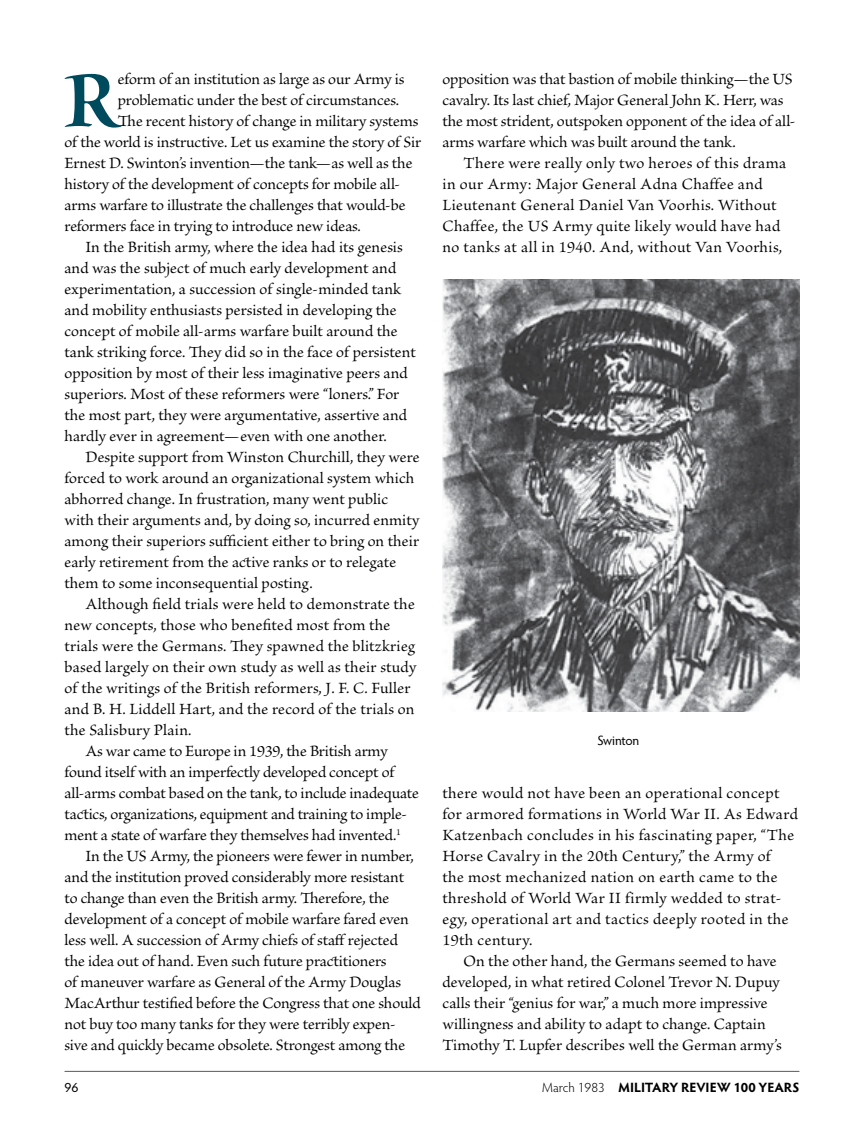
<style>
.page{position:relative;width:864px;height:1134px;background:#fff}
.page>*{position:absolute;margin:0;border:0;box-sizing:border-box;transform-origin:0 0}
.t1{font:87.3px "Brioso Pro Bold Disp";color:#004a5d}
.t2{font:16.5px/21px "Brioso Pro";color:#000}
.t3{font:16.5px/21px "Brioso Pro";letter-spacing:.025em;color:#000}
.t4{font:700 13.5px "Hypatia Sans Pro";color:#000}
.t5{font:13.5px "Hypatia Sans Pro";letter-spacing:-.015em;color:#000}
.s1{font-weight:300}
</style>
<div class="page">
<hr style="left:65px;top:1071px;width:734px;height:1px;background:#58595b">
<img style="left:442px;top:279px;width:358px;height:433px">
<p class="t2" style="left:118px;top:69px;width:288px">eform of an institution as large as our Army is</p>
<p class="t2" style="left:118px;top:90px;width:283px">problematic under the best of circumstances.</p>
<p class="t2" style="left:118px;top:111px;width:302px">Te recent history of change in military systems</p>
<p class="t2" style="left:65px;top:132px;width:358px">of the world is instructive. Let us examine the story of Sir</p>
<p class="t2" style="left:65px;top:153px;width:349px">Ernest D. Swinton’s invention—the tank—as well as the</p>
<p class="t2" style="left:65px;top:174px;width:337px">history of the development of concepts for mobile all-</p>
<p class="t2" style="left:65px;top:195px;width:343px">arms warfare to illustrate the challenges that would-be</p>
<p class="t2" style="left:65px;top:216px;width:298px">reformers face in trying to introduce new ideas.</p>
<p class="t2" style="left:65px;top:237px;width:353px;text-indent:21px">In the British army, where the idea had its genesis and was the subject of much early development and experimentation, a succession of single-minded tank and mobility enthusiasts persisted in developing the concept of mobile all-arms warfare built around the tank striking force. Tey did so in the face of persistent opposition by most of their less imaginative peers and superiors. Most of these reformers were “loners.” For the most part, they were argumentative, assertive and hardly ever in agreement—even with one another.</p>
<p class="t2" style="left:65px;top:447px;width:357px;text-indent:21px">Despite support from Winston Churchill, they were forced to work around an organizational system which abhorred change. In frustration, many went public with their arguments and, by doing so, incurred enmity among their superiors sufcient either to bring on their early retirement from the acive ranks or to relegate them to some inconsequential posting.</p>
<p class="t2" style="left:65px;top:594px;width:353px;text-indent:21px">Although feld trials were held to demonstrate the new concepts, those who benefted most from the trials were the Germans. Tey spawned the blitzkrieg based largely on their own study as well as their study of the writings of the British reformers, J. F. C. Fuller and B. H. Liddell Hart, and the record of the trials on the Salisbury Plain.</p>
<p class="t2" style="left:65px;top:741px;width:356px;text-indent:21px">As war came to Europe in 1939, the British army found itself with an imperfectly developed concept of all-arms combat based on the tank, to include inadequate tacics, organizations, equipment and training to imple&shy;ment a state of warfare they themselves had invented.<sup>1</sup></p>
<p class="t2" style="left:64px;top:846px;width:358px;text-indent:21px">In the US Army, the pioneers were fewer in number, and the institution proved considerably more resistant to change than even the British army. Terefore, the development of a concept of mobile warfare fared even less well. A succession of Army chiefs of staf rejected the idea out of hand. Even such future pracitioners<br>of maneuver warfare as General of the Army Douglas MacArthur testifed before the Congress that one should not buy too many tanks for they were terribly expen&shy;sive and quickly became obsolete. Strongest among the</p>
<p class="t1" style="left:64px;top:55px;width:57px">R</p>
<p class="t2" style="left:442px;top:69px;width:355px">opposition was that bastion of mobile thinking—the US cavalry. Its last chief, Major General John K. Herr, was the most strident, outspoken opponent of the idea of all&shy;arms warfare which was built around the tank.</p>
<p class="t3" style="left:442px;top:153px;width:345px;text-indent:21px">There were really only two heroes of this drama in our Army: Major General Adna Chaffee and Lieutenant General Daniel Van Voorhis. Without Chaffee, the US Army quite likely would have had no tanks at all in 1940. And, without Van Voorhis,</p>
<p class="t5" style="left:597px;top:732px;width:43px">Swinton</p>
<p class="t3" style="left:442px;top:783px;width:357px">there would not have been an operational concept for armored formations in World War II. As Edward Katzenbach concludes in his fascinating paper, “The Horse Cavalry in the 20th Century,” the Army of<br>the most mechanized nation on earth came to the threshold of World War II firmly wedded to strat&shy;egy, operational art and tactics deeply rooted in the 19th century.</p>
<p class="t2" style="left:442px;top:951px;width:341px;text-indent:21px">On the other hand, the Germans seemed to have developed, in what retired Colonel Trevor N. Dupuy calls their “genius for war,” a much more impressive willingness and ability to adapt to change. Captain Timothy T. Lupfer describes well the German army’s</p>
<p class="t5" style="left:64px;top:1078px;width:15px">96</p>
<p class="t4" style="left:542px;top:1078px;width:259px"><span class="s1">March 1983</span> MILITARY REVIEW 100 YEARS</p>
</div>
